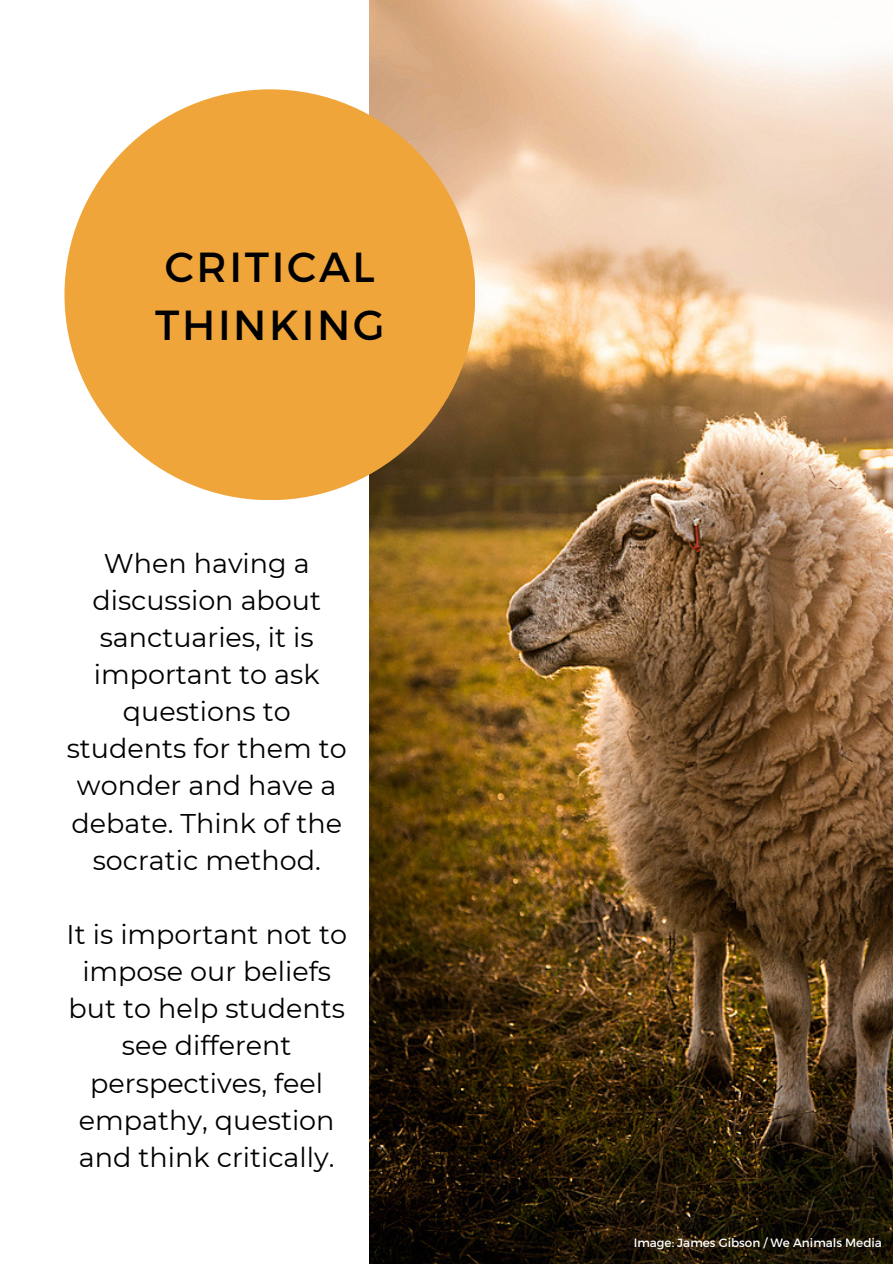
<style>
.page{position:relative;width:893px;height:1264px;background:#fff}
.page>*{position:absolute;margin:0;border:0;box-sizing:border-box;transform-origin:0 0}
.t1{font:42px/58.5px "Montserrat";letter-spacing:.06em;color:#000}
.t2{font:27px/37.2px "Montserrat";color:#000;text-align:center}
.t3{font:12px "Montserrat";color:#fff}
</style>
<div class="page">
<img style="left:369px;top:0;width:523px;height:1263px">
<div style="left:64px;top:89px;width:411px;height:411px;background:#f0a53b;border-radius:50%"></div>
<p class="t1" style="left:155px;top:235px;width:231px">CRITICAL<br>THINKING</p>
<p class="t2" style="left:67px;top:544px;width:281px">When having a discussion about sanctuaries, it is important to ask questions to students for them to wonder and have a debate. Think of the socratic method.</p>
<p class="t2" style="left:67px;top:915px;width:282px">It is important not to impose our beliefs but to help students see different perspectives, feel empathy, question and think critically.</p>
<p class="t3" style="left:633px;top:1234px;width:250px">Image: James Gibson / We Animals Media</p>
</div>
